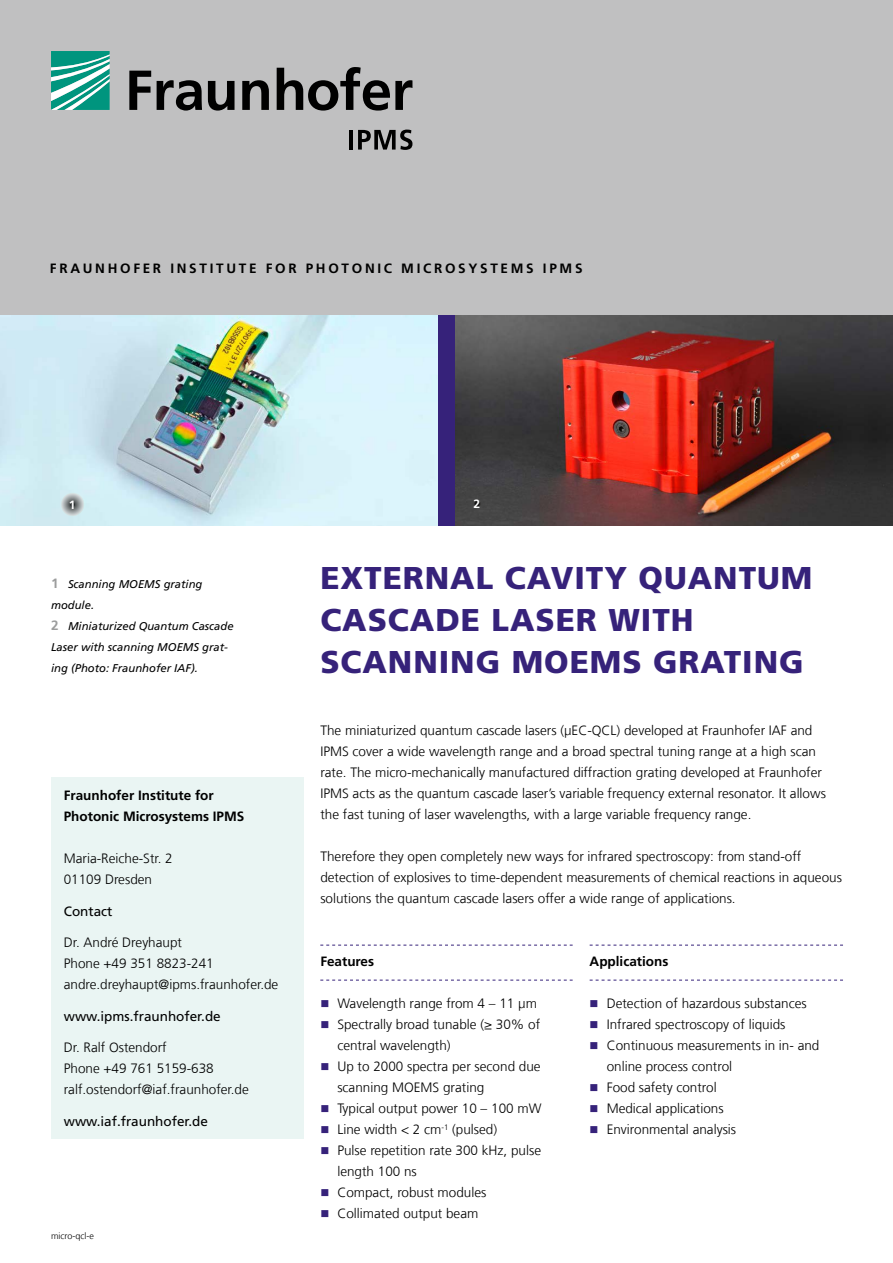
<style>
.page{position:relative;width:893px;height:1263px;background:#fff}
.page>*{position:absolute;margin:0;border:0;box-sizing:border-box;transform-origin:0 0}
.t1{font:900 31.5px/42px "Frutiger LT Com";letter-spacing:.03em;color:#36227a}
.Text{font:300 13.5px/21px "Frutiger LT Com";color:#000}
.A-Text{font:300 13.5px "Frutiger LT Com";color:#000}
.A-Email{font:300 13.5px "Frutiger LT Com";color:#000}
.A-Heading_2{font:13.5px "Frutiger LT Com";color:#000}
.A-Heading_1{font:700 13.5px "Frutiger LT Com";letter-spacing:.2em;color:#000}
.A-Heading_1-2{font:700 13.5px/21px "Frutiger LT Com";color:#000}
.Heading_1{font:700 13.5px "Frutiger LT Com";color:#000}
.Number{font:700 12px "Frutiger LT Com";color:#fff}
.t2{font:italic 11.25px/21px "Frutiger LT Com";color:#000}
.A-Filename{font:300 9px "Frutiger LT Com";color:#000}
.s1{font-weight:700;font-style:normal;font-size:13.5px;color:#9c9d9d}
</style>
<div class="page">
<div style="left:0;top:0;width:893px;height:315px;background:#c0c0c1"></div>
<svg style="left:51px;top:51px;width:59px;height:59px;background:#4bb3a3"></svg>
<svg style="left:129px;top:67px;width:283px;height:44px"></svg>
<hr style="left:349px;top:130px;width:4px;height:20px;background:#000">
<svg style="left:358px;top:130px;width:54px;height:20px"></svg>
<div style="left:51px;top:777px;width:252px;height:361px;background:#eaf5f3"></div>
<img style="left:0;top:315px;width:438px;height:210px">
<img style="left:455px;top:315px;width:438px;height:210px">
<svg style="left:320px;top:945px;width:253px;height:1px"></svg>
<svg style="left:320px;top:980px;width:253px;height:1px"></svg>
<svg style="left:59px;top:491px;width:26px;height:26px"></svg>
<svg style="left:464px;top:490px;width:25px;height:26px"></svg>
<svg style="left:590px;top:945px;width:253px;height:1px"></svg>
<svg style="left:590px;top:980px;width:253px;height:1px"></svg>
<p class="A-Heading_1" style="left:50px;top:260px;width:534px">FRAUNHOFER INSTITUTE FOR PHOTONIC MICROSYSTEMS IPMS</p>
<p class="Number" style="left:69px;top:497px;width:8px">1</p>
<p class="Number" style="left:473px;top:497px;width:8px">2</p>
<p class="t2" style="left:51px;top:574px;width:153px"><span class="s1">1</span> Scanning MOEMS grating module.</p>
<p class="t2" style="left:51px;top:616px;width:184px"><span class="s1">2</span> Miniaturized Quantum Cascade<br>Laser with scanning MOEMS grat&shy;ing (Photo: Fraunhofer IAF).</p>
<p class="A-Heading_1-2" style="left:64px;top:785px;width:182px">Fraunhofer Institute for<br>Photonic Microsystems IPMS</p>
<p class="A-Text" style="left:64px;top:851px;width:110px">Maria-Reiche-Str. 2</p>
<p class="A-Email" style="left:64px;top:872px;width:90px">01109 Dresden</p>
<p class="A-Heading_2" style="left:64px;top:903px;width:50px">Contact</p>
<p class="A-Text" style="left:64px;top:935px;width:120px">Dr. André Dreyhaupt</p>
<p class="A-Text" style="left:64px;top:956px;width:151px">Phone +49 351 8823-241</p>
<p class="A-Email" style="left:64px;top:977px;width:216px">andre.dreyhaupt@ipms.fraunhofer.de</p>
<p class="A-Heading_2" style="left:64px;top:1008px;width:159px">www.ipms.fraunhofer.de</p>
<p class="A-Text" style="left:64px;top:1040px;width:105px">Dr. Ralf Ostendorf</p>
<p class="A-Text" style="left:64px;top:1061px;width:151px">Phone +49 761 5159-638</p>
<p class="A-Email" style="left:64px;top:1082px;width:187px">ralf.ostendorf@iaf.fraunhofer.de</p>
<p class="A-Heading_2" style="left:64px;top:1113px;width:146px">www.iaf.fraunhofer.de</p>
<p class="A-Filename" style="left:51px;top:1231px;width:44px">micro-qcl-e</p>
<p class="t1" style="left:320px;top:557px;width:493px">EXTERNAL CAVITY QUANTUM<br>CASCADE LASER WITH<br>SCANNING MOEMS GRATING</p>
<p class="Text" style="left:320px;top:720px;width:507px">The miniaturized quantum cascade lasers (µEC-QCL) developed at Fraunhofer IAF and IPMS cover a wide wavelength range and a broad spectral tuning range at a high scan rate. The micro-mechanically manufactured diffraction grating developed at Fraunhofer IPMS acts as the quantum cascade laser’s variable frequency external resonator. It allows the fast tuning of laser wavelengths, with a large variable frequency range.</p>
<p class="Text" style="left:320px;top:846px;width:523px">Therefore they open completely new ways for infrared spectroscopy: from stand-off detection of explosives to time-dependent measurements of chemical reactions in aqueous solutions the quantum cascade lasers offer a wide range of applications.</p>
<p class="Heading_1" style="left:320px;top:953px;width:55px">Features</p>
<p class="Text" style="left:337px;top:993px;width:201px">Wavelength range from 4 – 11 µm</p>
<p class="Text" style="left:337px;top:1014px;width:204px">Spectrally broad tunable (≥ 30% of central wavelength)</p>
<p class="Text" style="left:337px;top:1056px;width:205px">Up to 2000 spectra per second due scanning MOEMS grating</p>
<p class="Text" style="left:337px;top:1098px;width:206px">Typical output power 10 – 100 mW</p>
<p class="Text" style="left:337px;top:1119px;width:161px">Line width &lt; 2 cm<sup>-1</sup> (pulsed)</p>
<p class="Text" style="left:337px;top:1140px;width:205px">Pulse repetition rate 300 kHz, pulse length 100 ns</p>
<p class="Text" style="left:337px;top:1182px;width:151px">Compact, robust modules</p>
<p class="Text" style="left:337px;top:1203px;width:143px">Collimated output beam</p>
<p class="Heading_1" style="left:590px;top:953px;width:80px">Applications</p>
<p class="Text" style="left:607px;top:993px;width:202px">Detection of hazardous substances</p>
<p class="Text" style="left:607px;top:1014px;width:180px">Infrared spectroscopy of liquids</p>
<p class="Text" style="left:607px;top:1035px;width:214px">Continuous measurements in in- and online process control</p>
<p class="Text" style="left:607px;top:1077px;width:112px">Food safety control</p>
<p class="Text" style="left:607px;top:1098px;width:119px">Medical applications</p>
<p class="Text" style="left:607px;top:1119px;width:131px">Environmental analysis</p>
</div>
